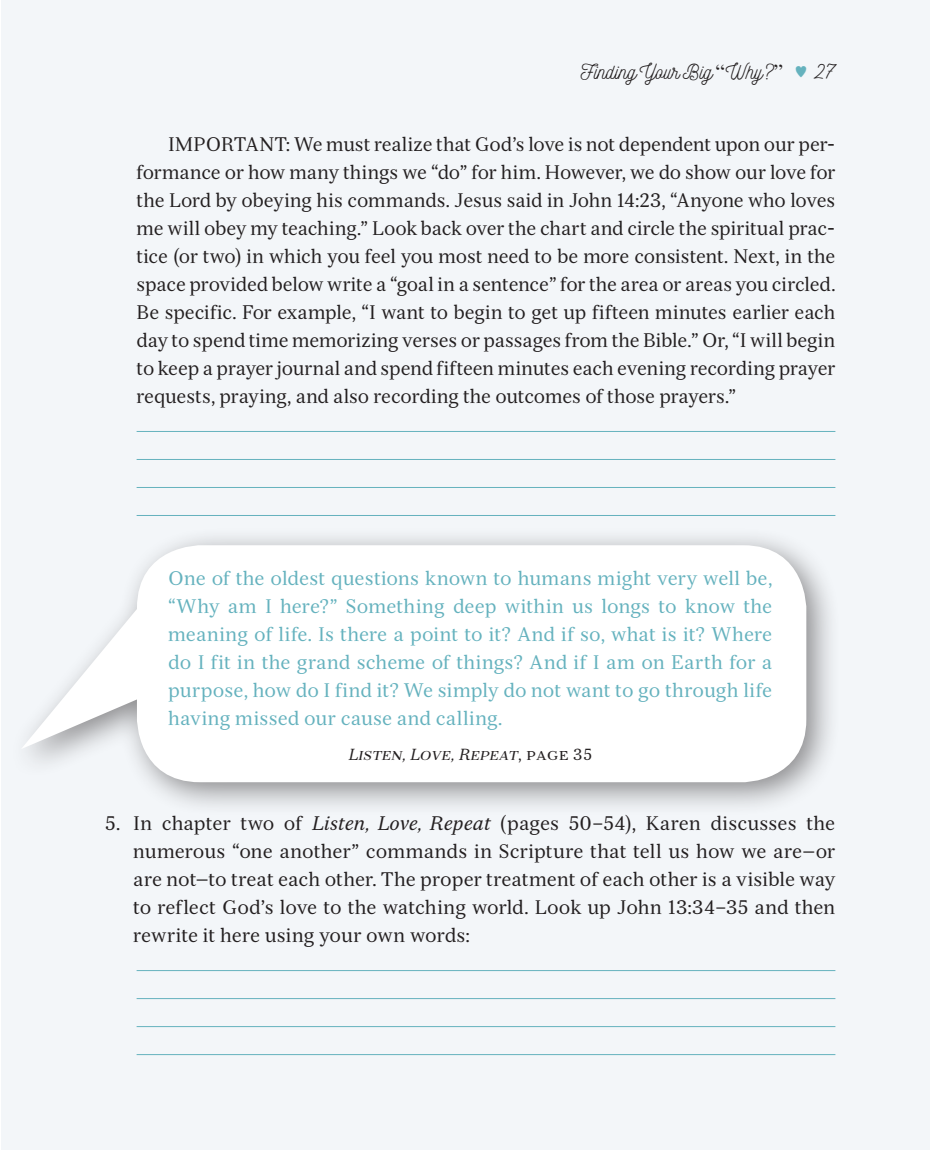
<style>
.page{position:relative;width:930px;height:1150px;background:#fff}
.page>*{position:absolute;margin:0;border:0;box-sizing:border-box;transform-origin:0 0}
.t1{font:21px "Nickainley";color:#231f20}
.t2{font:19.25px/28px "Serif 12 Beta";letter-spacing:.01em;color:#231f20;text-align:justify}
.t3{font:19.25px/28px "Serif 12 Beta";letter-spacing:.015em;color:#65b2be;text-align:justify}
.t4{font:italic 15.75px "Serif 12 Beta";letter-spacing:.015em;color:#231f20}
.s1{font-family:"Times"}
.s2{font-family:"Altemus Borders Three";font-size:14px;color:#65b2be}
.s3{font-style:normal}
.s4{font-style:italic}
</style>
<div class="page">
<div style="left:1px;top:0;width:928px;height:1150px;background:#f3f6f9"></div>
<div style="left:7px;top:527px;width:833px;height:289px;background:#231f20;opacity:.5"></div>
<svg style="left:21px;top:545px;width:785px;height:237px;fill:#fff"></svg>
<hr style="left:136px;top:431px;width:699px;height:1px;background:#65b2be">
<hr style="left:136px;top:459px;width:699px;height:1px;background:#65b2be">
<hr style="left:136px;top:487px;width:699px;height:1px;background:#65b2be">
<hr style="left:136px;top:515px;width:699px;height:1px;background:#65b2be">
<hr style="left:136px;top:970px;width:699px;height:1px;background:#65b2be">
<hr style="left:136px;top:998px;width:699px;height:1px;background:#65b2be">
<hr style="left:136px;top:1026px;width:699px;height:1px;background:#65b2be">
<hr style="left:136px;top:1054px;width:699px;height:1px;background:#65b2be">
<p class="t1" style="left:580px;top:58px;width:256px">Finding Your Big <span class="s1">“</span>Why?<span class="s1">”</span> <span class="s2">M</span> 27</p>
<p class="t2" style="left:136px;top:130px;width:700px;text-indent:32px">IMPORTANT: We must realize that God’s love is not dependent upon our per&shy;formance or how many things we “do” for him. However, we do show our love for the Lord by obeying his commands. Jesus said in John 14:23, “Anyone who loves me will obey my teaching.” Look back over the chart and circle the spiritual prac&shy;tice (or two) in which you feel you most need to be more consistent. Next, in the space provided below write a “goal in a sentence” for the area or areas you circled.<br>Be specific. For example, “I want to begin to get up fifteen minutes earlier each day to spend time memorizing verses or passages from the Bible.” Or, “I will begin to keep a prayer journal and spend fifteen minutes each evening recording prayer requests, praying, and also recording the outcomes of those prayers.”</p>
<p class="t3" style="left:168px;top:564px;width:605px">One of the oldest questions known to humans might very well be, “Why am I here?” Something deep within us longs to know the meaning of life. Is there a point to it? And if so, what is it? Where do I fit in the grand scheme of things? And if I am on Earth for a purpose, how do I find it? We simply do not want to go through life having missed our cause and calling.</p>
<p class="t4" style="left:348px;top:745px;width:245px">Listen, Love, Repeat<span class="s3">, page 35</span></p>
<p class="t2" style="left:133px;top:809px;width:703px;text-indent:-28px">5. In chapter two of <span class="s4">Listen, Love, Repeat</span> (pages 50–54), Karen discusses the numerous “one another” commands in Scripture that tell us how we are—or are not—to treat each other. The proper treatment of each other is a visible way to reflect God’s love to the watching world. Look up John 13:34–35 and then rewrite it here using your own words:</p>
</div>
